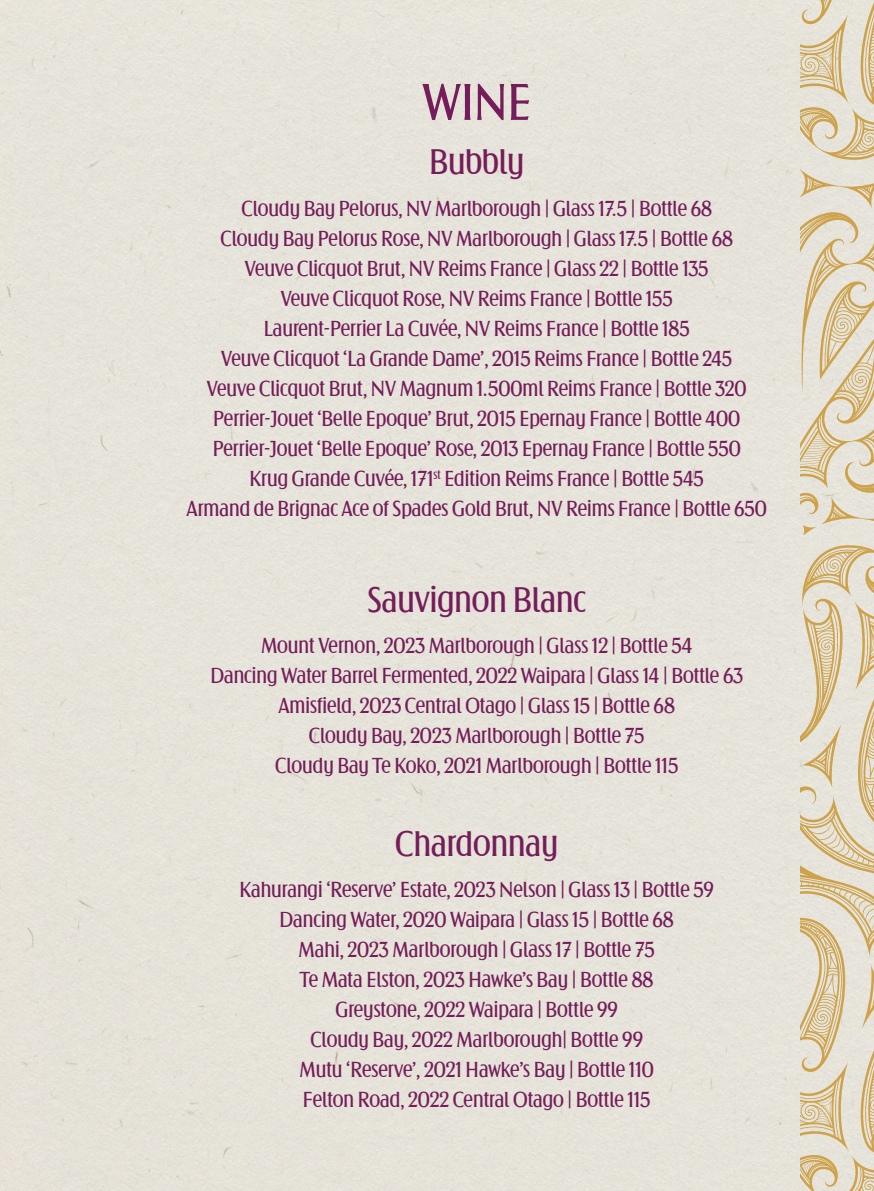
<style>
.page{position:relative;width:874px;height:1191px;background:#fff}
.page>*{position:absolute;margin:0;border:0;box-sizing:border-box;transform-origin:0 0}
.BODY{font:52px "Arnika Var";color:#751d5a}
.BODY-2{font:36px "Arnika Var";color:#751d5a}
.BODY-3{font:22px/30px "Arnika Var";color:#751d5a;text-align:center}
</style>
<div class="page">
<svg style="left:799px;top:0;width:74px;height:1191px"></svg>
<p class="BODY" style="left:422px;top:72px;width:110px">WINE</p>
<p class="BODY-2" style="left:429px;top:141px;width:96px">Bubbly</p>
<p class="BODY-3" style="left:186px;top:193px;width:581px">Cloudy Bay Pelorus, NV Marlborough | Glass 17.5 | Bottle 68<br>Cloudy Bay Pelorus Rose, NV Marlborough | Glass 17.5 | Bottle 68<br>Veuve Clicquot Brut, NV Reims France | Glass 22 | Bottle 135<br>Veuve Clicquot Rose, NV Reims France | Bottle 155<br>Laurent-Perrier La Cuvée, NV Reims France | Bottle 185<br>Veuve Clicquot ‘La Grande Dame’, 2015 Reims France | Bottle 245<br>Veuve Clicquot Brut, NV Magnum 1.500ml Reims France | Bottle 320<br>Perrier-Jouet ‘Belle Epoque’ Brut, 2015 Epernay France | Bottle 400<br>Perrier-Jouet ‘Belle Epoque’ Rose, 2013 Epernay France | Bottle 550<br>Krug Grande Cuvée, 171<sup>st</sup> Edition Reims France | Bottle 545<br>Armand de Brignac Ace of Spades Gold Brut, NV Reims France | Bottle 650</p>
<p class="BODY-2" style="left:367px;top:579px;width:220px">Sauvignon Blanc</p>
<p class="BODY-3" style="left:210px;top:630px;width:534px">Mount Vernon, 2023 Marlborough | Glass 12 | Bottle 54<br>Dancing Water Barrel Fermented, 2022 Waipara | Glass 14 | Bottle 63<br>Amisfield, 2023 Central Otago | Glass 15 | Bottle 68<br>Cloudy Bay, 2023 Marlborough | Bottle 75<br>Cloudy Bay Te Koko, 2021 Marlborough | Bottle 115</p>
<p class="BODY-2" style="left:395px;top:823px;width:164px">Chardonnay</p>
<p class="BODY-3" style="left:239px;top:874px;width:475px">Kahurangi ‘Reserve’ Estate, 2023 Nelson | Glass 13 | Bottle 59<br>Dancing Water, 2020 Waipara | Glass 15 | Bottle 68<br>Mahi, 2023 Marlborough | Glass 17 | Bottle 75<br>Te Mata Elston, 2023 Hawke’s Bay | Bottle 88<br>Greystone, 2022 Waipara | Bottle 99<br>Cloudy Bay, 2022 Marlborough| Bottle 99<br>Mutu ‘Reserve’, 2021 Hawke’s Bay | Bottle 110<br>Felton Road, 2022 Central Otago | Bottle 115</p>
</div>
